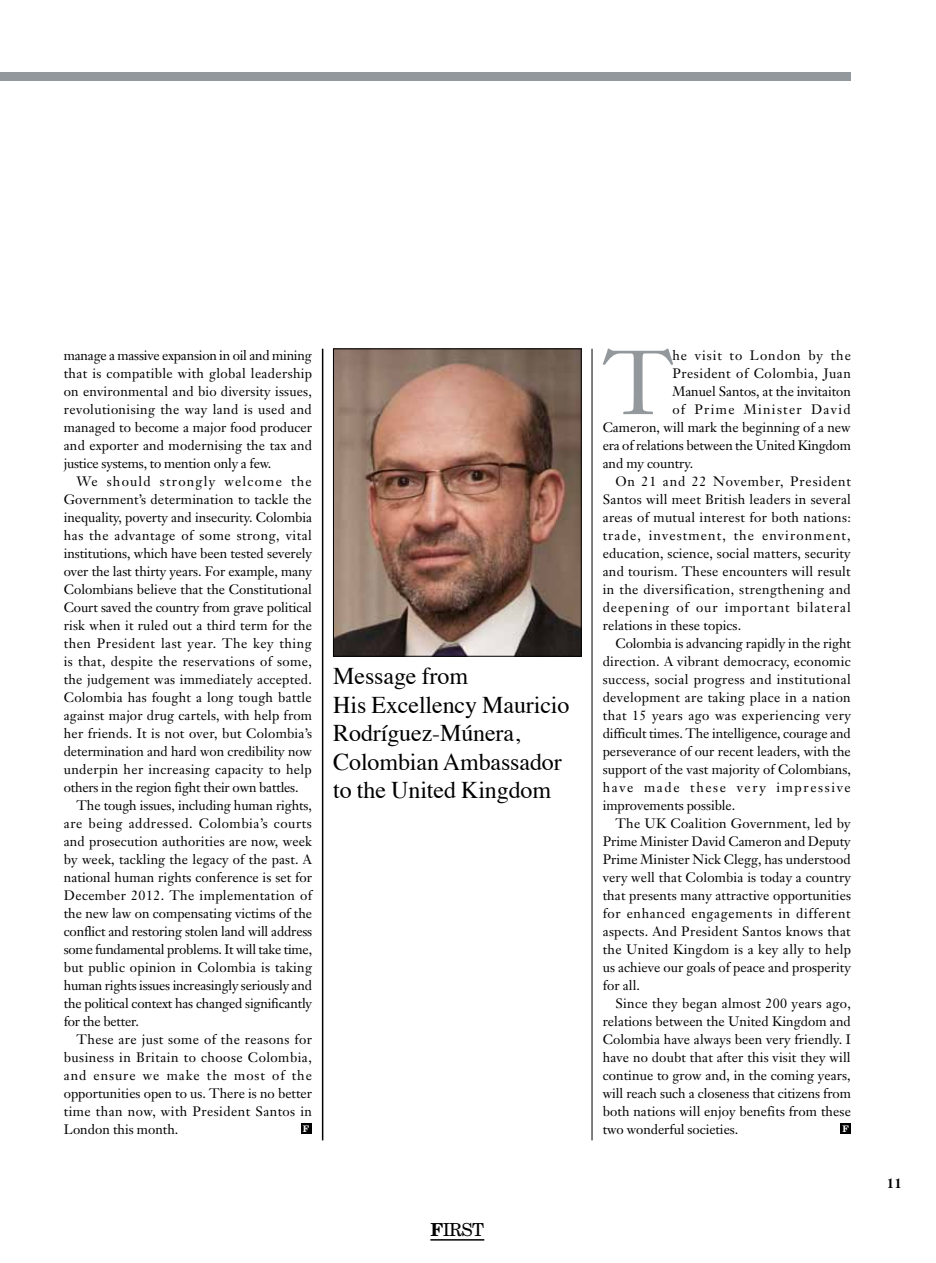
<style>
.page{position:relative;width:936px;height:1263px;background:#fff}
.page>*{position:absolute;margin:0;border:0;box-sizing:border-box;transform-origin:0 0}
.t1{font:89.25px "Janson Text";color:#92989c}
.t2{font:24px/28.5px "Times";letter-spacing:-.005em;color:#000}
.t3{font:18px "New Century Schlbk";color:#000}
.t4{font:13.5px/18px "Janson Text";letter-spacing:.01em;color:#000;text-align:justify}
.t5{font:13.5px "Janson Text";letter-spacing:.035em;color:#000}
.t6{font:13.5px "Janson Text";letter-spacing:.07em;color:#000}
.t7{font:13.5px "Janson Text";letter-spacing:-.01em;color:#000}
.t8{font:13.5px "Janson Text";letter-spacing:.03em;color:#000}
.t9{font:13.5px "Janson Text";letter-spacing:-.015em;color:#000}
.t10{font:13.5px "Janson Text";letter-spacing:.05em;color:#000}
.t11{font:13.5px "Janson Text";letter-spacing:.08em;color:#000}
.t12{font:13.5px "Janson Text";letter-spacing:.06em;color:#000}
.t13{font:13.5px "Janson Text";letter-spacing:.12em;color:#000}
.t14{font:13.5px "Janson Text";letter-spacing:.095em;color:#000}
.t15{font:700 13.5px "Janson Text";color:#000}
.t16{font:700 9px "New Century Schlbk";color:#fff}
.s1{font-weight:700}
</style>
<div class="page">
<div style="left:0;top:72px;width:850px;height:9px;background:#92989c"></div>
<hr style="left:430px;top:1239px;width:54px;height:1px;background:#000">
<hr style="left:322px;top:349px;width:1px;height:791px;background:#000">
<hr style="left:591px;top:349px;width:1px;height:791px;background:#000">
<div style="left:301px;top:1123px;width:10px;height:11px;background:#000"></div>
<img style="left:335px;top:351px;width:244px;height:303px">
<div style="left:333px;top:349px;width:248px;height:307px;border:1px solid #000"></div>
<div style="left:840px;top:1123px;width:10px;height:11px;background:#000"></div>
<p class="t4" style="left:64px;top:346px;width:250px">manage a massive expansion in oil and mining that is compatible with global leadership on environmental and bio diversity issues, revolutionising the way land is used and managed to become a major food producer and exporter and modernising the tax and justice systems, to mention only a few.</p>
<p class="t4" style="left:64px;top:472px;width:250px;text-indent:13px">We should strongly welcome the Government’s determination to tackle the inequality, poverty and insecurity. Colombia has the advantage of some strong, vital institutions, which have been tested severely over the last thirty years. For example, many Colombians believe that the Constitutional Court saved the country from grave political risk when it ruled out a third term for the then President last year. The key thing is that, despite the reservations of some, the judgement was immediately accepted.<br>Colombia has fought a long tough battle against major drug cartels, with help from her friends. It is not over, but Colombia’s determination and hard won credibility now underpin her increasing capacity to help others in the region fight their own battles.</p>
<p class="t4" style="left:64px;top:796px;width:250px;text-indent:13px">The tough issues, including human rights, are being addressed. Colombia’s courts and prosecution authorities are now, week by week, tackling the legacy of the past. A national human rights conference is set for December 2012. The implementation of the new law on compensating victims of the conflict and restoring stolen land will address some fundamental problems. It will take time, but public opinion in Colombia is taking human rights issues increasingly seriously and the political context has changed significantly for the better.</p>
<p class="t4" style="left:64px;top:1030px;width:250px;text-indent:13px">These are just some of the reasons for business in Britain to choose Colombia, and ensure we make the most of the opportunities open to us. There is no better time than now, with President Santos in London this month.</p>
<p class="t16" style="left:303px;top:1123px;width:8px">F</p>
<h2 class="t2" style="left:333px;top:660px;width:238px">Message from<br>His Excellency Mauricio<br>Rodríguez-Múnera,<br>Colombian Ambassador to the United Kingdom</h2>
<h1 class="t1" style="left:603px;top:326px;width:71px">T</h1>
<p class="t6" style="left:672px;top:347px;width:180px">he visit to London by the</p>
<p class="t5" style="left:672px;top:365px;width:180px">President of Colombia, Juan</p>
<p class="t4" style="left:672px;top:382px;width:180px">Manuel Santos, at the invitaiton</p>
<p class="t14" style="left:672px;top:401px;width:180px">of Prime Minister David</p>
<p class="t4" style="left:602px;top:418px;width:249px">Cameron, will mark the beginning of a new</p>
<p class="t9" style="left:602px;top:437px;width:250px">era of relations between the United Kingdom</p>
<p class="t4" style="left:602px;top:454px;width:92px">and my country.</p>
<p class="t12" style="left:615px;top:473px;width:237px">On 21 and 22 November, President</p>
<p class="t4" style="left:602px;top:490px;width:250px">Santos will meet British leaders in several</p>
<p class="t4" style="left:602px;top:508px;width:250px">areas of mutual interest for both nations:</p>
<p class="t11" style="left:602px;top:527px;width:249px">trade, investment, the environment,</p>
<p class="t4" style="left:602px;top:544px;width:249px">education, science, social matters, security</p>
<p class="t4" style="left:602px;top:562px;width:249px">and tourism. These encounters will result</p>
<p class="t5" style="left:602px;top:581px;width:250px">in the diversification, strengthening and</p>
<p class="t6" style="left:602px;top:599px;width:249px">deepening of our important bilateral</p>
<p class="t4" style="left:602px;top:616px;width:140px">relations in these topics.</p>
<p class="t4" style="left:615px;top:634px;width:237px">Colombia is advancing rapidly in the right</p>
<p class="t4" style="left:602px;top:652px;width:249px">direction. A vibrant democracy, economic</p>
<p class="t8" style="left:602px;top:671px;width:250px">success, social progress and institutional</p>
<p class="t4" style="left:602px;top:688px;width:249px">development are taking place in a nation</p>
<p class="t5" style="left:602px;top:707px;width:250px">that 15 years ago was experiencing very</p>
<p class="t7" style="left:602px;top:725px;width:249px">difficult times. The intelligence, courage and</p>
<p class="t4" style="left:602px;top:742px;width:249px">perseverance of our recent leaders, with the</p>
<p class="t4" style="left:602px;top:760px;width:250px">support of the vast majority of Colombians,</p>
<p class="t13" style="left:602px;top:779px;width:250px">have made these very impressive</p>
<p class="t4" style="left:602px;top:796px;width:134px">improvements possible.</p>
<p class="t4" style="left:615px;top:814px;width:237px">The UK Coalition Government, led by</p>
<p class="t4" style="left:602px;top:832px;width:249px">Prime Minister David Cameron and Deputy</p>
<p class="t4" style="left:602px;top:850px;width:249px">Prime Minister Nick Clegg, has understood</p>
<p class="t4" style="left:602px;top:868px;width:250px">very well that Colombia is today a country</p>
<p class="t4" style="left:602px;top:886px;width:250px">that presents many attractive opportunities</p>
<p class="t10" style="left:602px;top:905px;width:249px">for enhanced engagements in different</p>
<p class="t4" style="left:602px;top:922px;width:249px">aspects. And President Santos knows that</p>
<p class="t4" style="left:602px;top:940px;width:250px">the United Kingdom is a key ally to help</p>
<p class="t4" style="left:602px;top:958px;width:250px">us achieve our goals of peace and prosperity</p>
<p class="t4" style="left:602px;top:976px;width:39px">for all.</p>
<p class="t4" style="left:615px;top:994px;width:237px">Since they began almost 200 years ago,</p>
<p class="t4" style="left:602px;top:1012px;width:249px">relations between the United Kingdom and</p>
<p class="t4" style="left:602px;top:1030px;width:250px">Colombia have always been very friendly. I</p>
<p class="t4" style="left:602px;top:1048px;width:249px">have no doubt that after this visit they will</p>
<p class="t4" style="left:602px;top:1066px;width:249px">continue to grow and, in the coming years,</p>
<p class="t4" style="left:602px;top:1084px;width:250px">will reach such a closeness that citizens from</p>
<p class="t4" style="left:602px;top:1102px;width:250px">both nations will enjoy benefits from these</p>
<p class="t4" style="left:602px;top:1120px;width:137px">two wonderful societies.</p>
<p class="t16" style="left:842px;top:1123px;width:8px">F</p>
<h3 class="t3" style="left:430px;top:1218px;width:55px"><span class="s1">F</span>IRST</h3>
<p class="t15" style="left:886px;top:1174px;width:17px">11</p>
</div>
